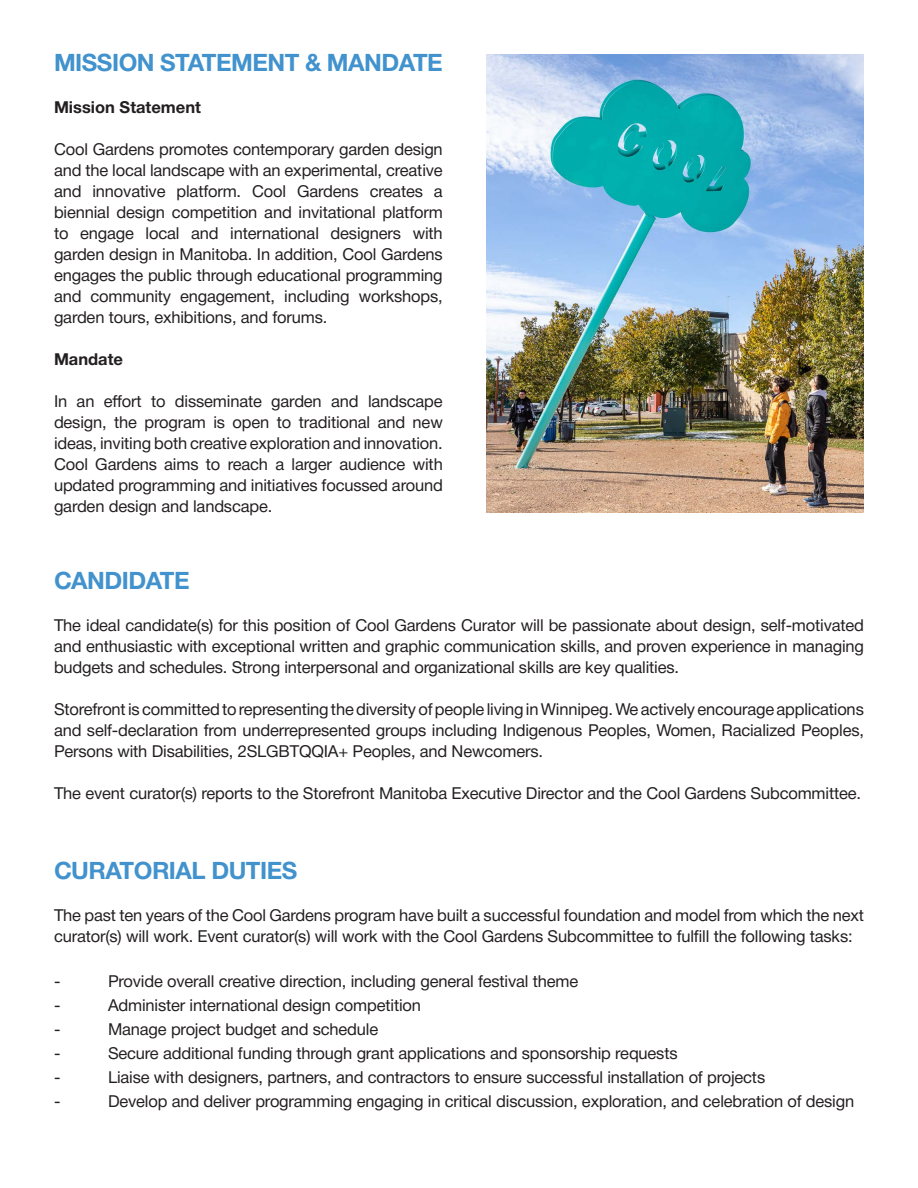
<style>
.page{position:relative;width:918px;height:1188px;background:#fff}
.page>*{position:absolute;margin:0;border:0;box-sizing:border-box;transform-origin:0 0}
.t1{font:700 24px "Helvetica Neue";letter-spacing:-.02em;color:#4192cd}
.t2{font:16.5px/21px "Helvetica Neue";letter-spacing:-.01em;color:#231f20;text-align:justify}
.t3{font:700 16.5px "Helvetica Neue";color:#231f20}
</style>
<div class="page">
<img style="left:486px;top:54px;width:378px;height:458px">
<p class="t1" style="left:54px;top:44px;width:390px">MISSION STATEMENT &amp; MANDATE</p>
<p class="t3" style="left:54px;top:94px;width:148px">Mission Statement</p>
<p class="t2" style="left:54px;top:140px;width:390px">Cool Gardens promotes contemporary garden design and the local landscape with an experimental, creative and innovative platform. Cool Gardens creates a biennial design competition and invitational platform to engage local and international designers with garden design in Manitoba. In addition, Cool Gardens engages the public through educational programming and community engagement, including workshops, garden tours, exhibitions, and forums.</p>
<p class="t3" style="left:54px;top:346px;width:71px">Mandate</p>
<p class="t2" style="left:54px;top:392px;width:390px">In an effort to disseminate garden and landscape design, the program is open to traditional and new ideas, inviting both creative exploration and innovation.<br>Cool Gardens aims to reach a larger audience with updated programming and initiatives focussed around garden design and landscape.</p>
<p class="t1" style="left:54px;top:562px;width:137px">CANDIDATE</p>
<p class="t2" style="left:54px;top:616px;width:811px">The ideal candidate(s) for this position of Cool Gardens Curator will be passionate about design, self-motivated and enthusiastic with exceptional written and graphic communication skills, and proven experience in managing budgets and schedules. Strong interpersonal and organizational skills are key qualities.</p>
<p class="t2" style="left:54px;top:700px;width:812px">Storefront is committed to representing the diversity of people living in Winnipeg. We actively encourage applications and self-declaration from underrepresented groups including Indigenous Peoples, Women, Racialized Peoples, Persons with Disabilities, 2SLGBTQQIA+ Peoples, and Newcomers.</p>
<p class="t2" style="left:54px;top:784px;width:809px">The event curator(s) reports to the Storefront Manitoba Executive Director and the Cool Gardens Subcommittee.</p>
<p class="t1" style="left:54px;top:851px;width:245px">CURATORIAL DUTIES</p>
<p class="t2" style="left:54px;top:905px;width:811px">The past ten years of the Cool Gardens program have built a successful foundation and model from which the next curator(s) will work. Event curator(s) will work with the Cool Gardens Subcommittee to fulfill the following tasks:</p>
<p class="t2" style="left:54px;top:971px;width:8px">-</p>
<p class="t2" style="left:108px;top:971px;width:472px">Provide overall creative direction, including general festival theme</p>
<p class="t2" style="left:54px;top:995px;width:8px">-</p>
<p class="t2" style="left:108px;top:995px;width:315px">Administer international design competition</p>
<p class="t2" style="left:54px;top:1019px;width:8px">-</p>
<p class="t2" style="left:108px;top:1019px;width:272px">Manage project budget and schedule</p>
<p class="t2" style="left:54px;top:1043px;width:8px">-</p>
<p class="t2" style="left:108px;top:1043px;width:571px">Secure additional funding through grant applications and sponsorship requests</p>
<p class="t2" style="left:54px;top:1067px;width:8px">-</p>
<p class="t2" style="left:108px;top:1067px;width:659px">Liaise with designers, partners, and contractors to ensure successful installation of projects</p>
<p class="t2" style="left:54px;top:1091px;width:8px">-</p>
<p class="t2" style="left:108px;top:1091px;width:748px">Develop and deliver programming engaging in critical discussion, exploration, and celebration of design</p>
</div>
